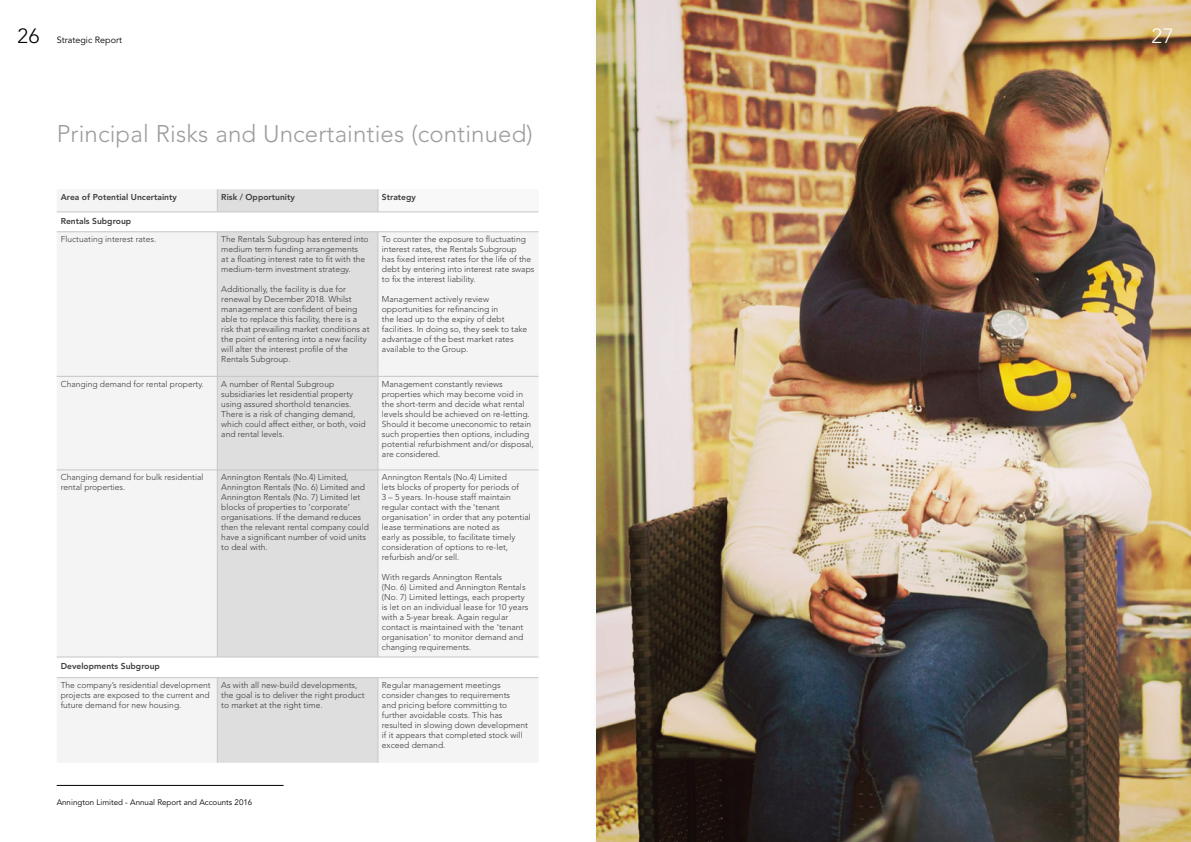
<style>
.page{position:relative;width:1191px;height:842px;background:#fff}
.page>*{position:absolute;margin:0;border:0;box-sizing:border-box;transform-origin:0 0}
.t1{font:300 24px "Avenir LT";letter-spacing:.005em;color:#9d9d9c}
.t2{font:300 20.5px "Avenir LT";color:#000}
.t3{font:300 20.5px "Avenir LT";color:#fff}
.t4{font:9px "Avenir LT";color:#000}
.t5{font:300 8.5px/10px "Avenir LT";color:#3c3c3b}
.t6{font:800 8.5px "Avenir LT";color:#3c3c3b}
.t7{font:8px "Avenir LT";color:#000}
</style>
<div class="page">
<img style="left:596px;top:0;width:595px;height:842px">
<hr style="left:57px;top:785px;width:226px;height:1px;background:#000">
<svg style="left:57px;top:189px;width:481px;height:574px;fill:#f4f4f4"></svg>
<svg style="left:217px;top:189px;width:161px;height:574px;background:#dfdfdf"></svg>
<div style="left:378px;top:189px;width:160px;height:23px;background:#f8f8f8"></div>
<svg style="left:217px;top:189px;width:1px;height:23px"></svg>
<svg style="left:378px;top:189px;width:1px;height:23px"></svg>
<hr style="left:57px;top:212px;width:160px;height:1px;background:#c6c6c6">
<hr style="left:217px;top:212px;width:161px;height:1px;background:#c6c6c6">
<hr style="left:378px;top:212px;width:160px;height:1px;background:#c6c6c6">
<hr style="left:57px;top:232px;width:160px;height:1px;background:#c6c6c6">
<hr style="left:217px;top:232px;width:161px;height:1px;background:#c6c6c6">
<hr style="left:217px;top:232px;width:1px;height:144px;background:#c6c6c6">
<hr style="left:378px;top:232px;width:160px;height:1px;background:#c6c6c6">
<hr style="left:378px;top:232px;width:1px;height:144px;background:#c6c6c6">
<hr style="left:57px;top:376px;width:160px;height:1px;background:#c6c6c6">
<hr style="left:217px;top:376px;width:161px;height:1px;background:#c6c6c6">
<hr style="left:217px;top:376px;width:1px;height:94px;background:#c6c6c6">
<hr style="left:378px;top:376px;width:160px;height:1px;background:#c6c6c6">
<hr style="left:378px;top:376px;width:1px;height:94px;background:#c6c6c6">
<hr style="left:57px;top:470px;width:160px;height:1px;background:#c6c6c6">
<hr style="left:217px;top:470px;width:161px;height:1px;background:#c6c6c6">
<hr style="left:217px;top:470px;width:1px;height:187px;background:#c6c6c6">
<hr style="left:378px;top:470px;width:160px;height:1px;background:#c6c6c6">
<hr style="left:378px;top:470px;width:1px;height:187px;background:#c6c6c6">
<hr style="left:57px;top:657px;width:160px;height:1px;background:#c6c6c6">
<hr style="left:217px;top:657px;width:161px;height:1px;background:#c6c6c6">
<hr style="left:378px;top:657px;width:160px;height:1px;background:#c6c6c6">
<hr style="left:57px;top:677px;width:160px;height:1px;background:#c6c6c6">
<hr style="left:217px;top:677px;width:161px;height:1px;background:#c6c6c6">
<hr style="left:217px;top:678px;width:1px;height:85px;background:#c6c6c6">
<hr style="left:378px;top:677px;width:160px;height:1px;background:#c6c6c6">
<hr style="left:378px;top:678px;width:1px;height:85px;background:#c6c6c6">
<h2 class="t2" style="left:17px;top:23px;width:24px">26</h2>
<p class="t4" style="left:57px;top:34px;width:67px">Strategic Report</p>
<h2 class="t3" style="left:1151px;top:23px;width:24px">27</h2>
<h1 class="t1" style="left:57px;top:119px;width:477px">Principal Risks and Uncertainties (continued)</h1>
<p class="t6" style="left:61px;top:192px;width:118px">Area of Potential Uncertainty</p>
<p class="t6" style="left:221px;top:192px;width:75px">Risk / Opportunity</p>
<p class="t6" style="left:382px;top:192px;width:36px">Strategy</p>
<p class="t6" style="left:61px;top:216px;width:72px">Rentals Subgroup</p>
<p class="t5" style="left:61px;top:234px;width:97px">Fluctuating interest rates.</p>
<p class="t5" style="left:221px;top:234px;width:149px">The Rentals Subgroup has entered into medium term funding arrangements<br>at a floating interest rate to fit with the medium-term investment strategy.</p>
<p class="t5" style="left:221px;top:284px;width:150px">Additionally, the facility is due for renewal by December 2018. Whilst management are confident of being able to replace this facility, there is a risk that prevailing market conditions at the point of entering into a new facility will alter the interest profile of the Rentals Subgroup.</p>
<p class="t5" style="left:382px;top:234px;width:154px">To counter the exposure to fluctuating interest rates, the Rentals Subgroup<br>has fixed interest rates for the life of the debt by entering into interest rate swaps to fix the interest liability.</p>
<p class="t5" style="left:382px;top:294px;width:147px">Management actively review opportunities for refinancing in<br>the lead up to the expiry of debt facilities. In doing so, they seek to take advantage of the best market rates available to the Group.</p>
<p class="t5" style="left:61px;top:379px;width:145px">Changing demand for rental property.</p>
<p class="t5" style="left:221px;top:379px;width:146px">A number of Rental Subgroup subsidiaries let residential property using assured shorthold tenancies.<br>There is a risk of changing demand, which could affect either, or both, void and rental levels.</p>
<p class="t5" style="left:382px;top:379px;width:153px">Management constantly reviews properties which may become void in the short-term and decide what rental levels should be achieved on re-letting.<br>Should it become uneconomic to retain such properties then options, including potential refurbishment and/or disposal, are considered.</p>
<p class="t5" style="left:61px;top:472px;width:144px">Changing demand for bulk residential rental properties.</p>
<p class="t5" style="left:221px;top:472px;width:149px">Annington Rentals (No.4) Limited, Annington Rentals (No. 6) Limited and Annington Rentals (No. 7) Limited let blocks of properties to ‘corporate’ organisations. If the demand reduces then the relevant rental company could have a significant number of void units to deal with.</p>
<p class="t5" style="left:382px;top:472px;width:150px">Annington Rentals (No.4) Limited<br>lets blocks of property for periods of<br>3 – 5 years. In-house staff maintain regular contact with the ‘tenant organisation’ in order that any potential lease terminations are noted as<br>early as possible, to facilitate timely consideration of options to re-let, refurbish and/or sell.</p>
<p class="t5" style="left:382px;top:572px;width:148px">With regards Annington Rentals<br>(No. 6) Limited and Annington Rentals (No. 7) Limited lettings, each property is let on an individual lease for 10 years with a 5-year break. Again regular contact is maintained with the ‘tenant organisation’ to monitor demand and changing requirements.</p>
<p class="t6" style="left:61px;top:661px;width:101px">Developments Subgroup</p>
<p class="t5" style="left:61px;top:680px;width:151px;text-align:justify">The company’s residential development projects are exposed to the current and future demand for new housing.</p>
<p class="t5" style="left:221px;top:680px;width:145px">As with all new-build developments, the goal is to deliver the right product to market at the right time.</p>
<p class="t5" style="left:382px;top:680px;width:148px">Regular management meetings consider changes to requirements<br>and pricing before committing to further avoidable costs. This has resulted in slowing down development if it appears that completed stock will exceed demand.</p>
<p class="t7" style="left:57px;top:798px;width:197px">Annington Limited - Annual Report and Accounts 2016</p>
</div>
